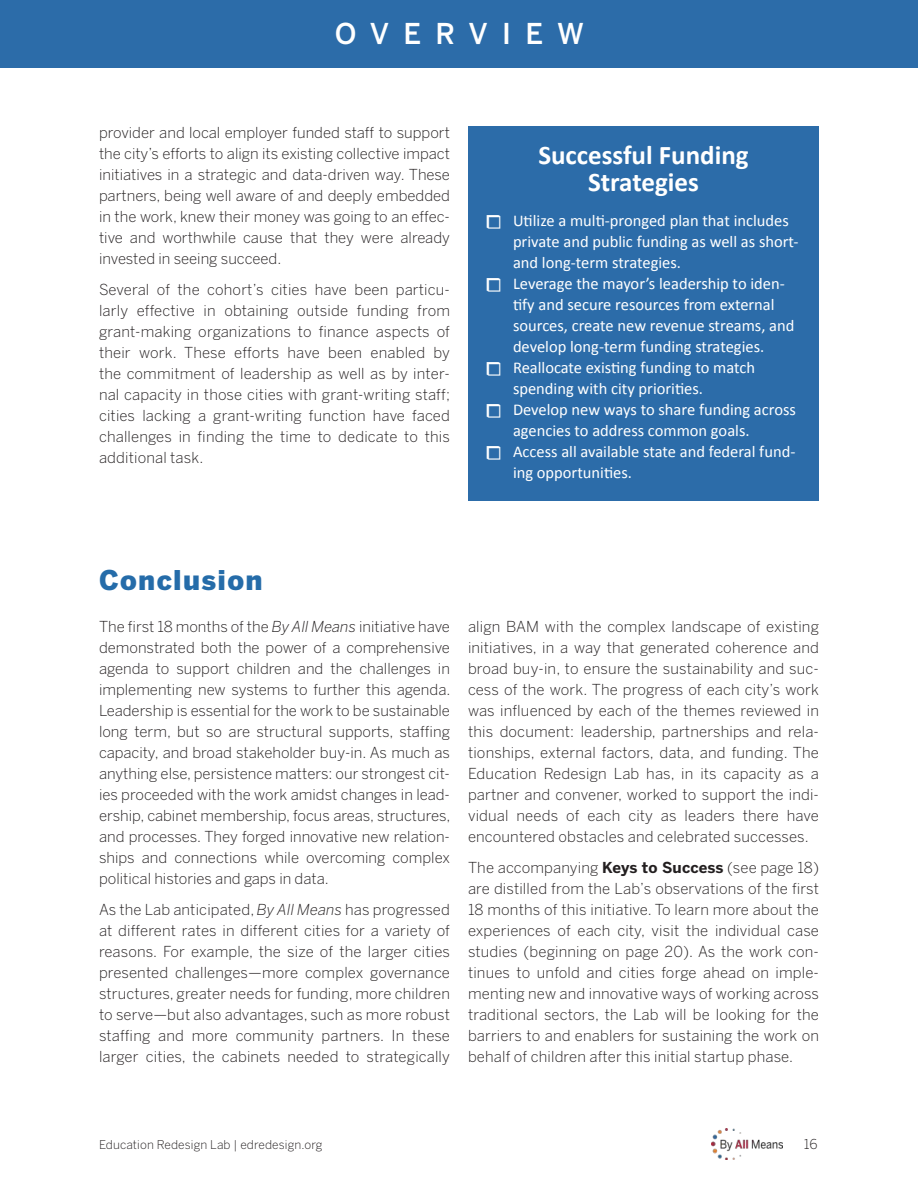
<style>
.page{position:relative;width:918px;height:1188px;background:#fff}
.page>*{position:absolute;margin:0;border:0;box-sizing:border-box;transform-origin:0 0}
.t1{font:500 28.5px "Benton Sans";letter-spacing:.5em;color:#fff}
.t2{font:700 27px/27px "Calibri";color:#fff;text-align:center}
.t3{font:900 27px "Benton Sans";letter-spacing:.05em;color:#256ca9}
.t4{font:16.5px "Calibri";color:#fff}
.t5{font:300 15px/21px "Benton Sans";color:#231f20;text-align:justify}
.t6{font:300 13.5px "Benton Sans";color:#231f20}
.t7{font:300 12px "Benton Sans";letter-spacing:.01em;color:#231f20}
.s1{font-family:"STIX General"}
.s2{font-style:italic}
.s3{font-weight:700}
</style>
<div class="page">
<div style="left:0;top:0;width:918px;height:68px;background:#2c6ca9"></div>
<img style="left:712px;top:1128px;width:70px;height:32px">
<div style="left:468px;top:126px;width:351px;height:375px;background:#2c6ca9"></div>
<h1 class="t1" style="left:335px;top:17px;width:251px">OVERVIEW</h1>
<p class="t5" style="left:99px;top:122px;width:352px">provider and local employer funded staff to support the city’s efforts to align its existing collective impact initiatives in a strategic and data-driven way. These partners, being well aware of and deeply embedded in the work, knew their money was going to an effec&shy;tive and worthwhile cause that they were already invested in seeing succeed.</p>
<p class="t5" style="left:99px;top:279px;width:353px">Several of the cohort’s cities have been particu&shy;larly effective in obtaining outside funding from grant-making organizations to finance aspects of their work. These efforts have been enabled by the commitment of leadership as well as by inter&shy;nal capacity in those cities with grant-writing staff; cities lacking a grant-writing function have faced challenges in finding the time to dedicate to this additional task.</p>
<h2 class="t2" style="left:538px;top:142px;width:212px">Successful Funding<br>Strategies</h2>
<p class="t4" style="left:486px;top:210px;width:304px"><span class="s1">⧠</span> Utilize a multi-pronged plan that includes</p>
<p class="t4" style="left:513px;top:231px;width:287px">private and public funding as well as short-</p>
<p class="t4" style="left:513px;top:252px;width:170px">and long-term strategies.</p>
<p class="t4" style="left:486px;top:273px;width:300px"><span class="s1">⧠</span> Leverage the mayor’s leadership to iden-</p>
<p class="t4" style="left:513px;top:294px;width:263px">tify and secure resources from external</p>
<p class="t4" style="left:513px;top:315px;width:283px">sources, create new revenue streams, and</p>
<p class="t4" style="left:513px;top:336px;width:253px">develop long-term funding strategies.</p>
<p class="t4" style="left:486px;top:357px;width:271px"><span class="s1">⧠</span> Reallocate existing funding to match</p>
<p class="t4" style="left:513px;top:378px;width:192px">spending with city priorities.</p>
<p class="t4" style="left:486px;top:399px;width:311px"><span class="s1">⧠</span> Develop new ways to share funding across</p>
<p class="t4" style="left:513px;top:420px;width:238px">agencies to address common goals.</p>
<p class="t4" style="left:486px;top:441px;width:311px"><span class="s1">⧠</span> Access all available state and federal fund-</p>
<p class="t4" style="left:513px;top:462px;width:121px">ing opportunities.</p>
<h2 class="t3" style="left:99px;top:564px;width:165px">Conclusion</h2>
<p class="t5" style="left:99px;top:616px;width:353px">The first 18 months of the <span class="s2">By All Means</span> initiative have demonstrated both the power of a comprehensive agenda to support children and the challenges in implementing new systems to further this agenda.<br>Leadership is essential for the work to be sustainable long term, but so are structural supports, staffing capacity, and broad stakeholder buy-in. As much as anything else, persistence matters: our strongest cit&shy;ies proceeded with the work amidst changes in lead&shy;ership, cabinet membership, focus areas, structures, and processes. They forged innovative new relation&shy;ships and connections while overcoming complex political histories and gaps in data.</p>
<p class="t5" style="left:99px;top:899px;width:353px">As the Lab anticipated, <span class="s2">By All Means</span> has progressed at different rates in different cities for a variety of reasons. For example, the size of the larger cities presented challenges—more complex governance structures, greater needs for funding, more children to serve—but also advantages, such as more robust staffing and more community partners. In these larger cities, the cabinets needed to strategically</p>
<p class="t5" style="left:468px;top:616px;width:353px">align BAM with the complex landscape of existing initiatives, in a way that generated coherence and broad buy-in, to ensure the sustainability and suc&shy;cess of the work. The progress of each city’s work was influenced by each of the themes reviewed in this document: leadership, partnerships and rela&shy;tionships, external factors, data, and funding. The Education Redesign Lab has, in its capacity as a partner and convener, worked to support the indi&shy;vidual needs of each city as leaders there have encountered obstacles and celebrated successes.</p>
<p class="t5" style="left:468px;top:857px;width:353px">The accompanying <span class="s3">Keys to Success</span> (see page 18) are distilled from the Lab’s observations of the first 18 months of this initiative. To learn more about the experiences of each city, visit the individual case studies (beginning on page 20). As the work con&shy;tinues to unfold and cities forge ahead on imple&shy;menting new and innovative ways of working across traditional sectors, the Lab will be looking for the barriers to and enablers for sustaining the work on behalf of children after this initial startup phase.</p>
<p class="t7" style="left:99px;top:1138px;width:225px">Education Redesign Lab | edredesign.org</p>
<p class="t6" style="left:804px;top:1136px;width:15px">16</p>
</div>
